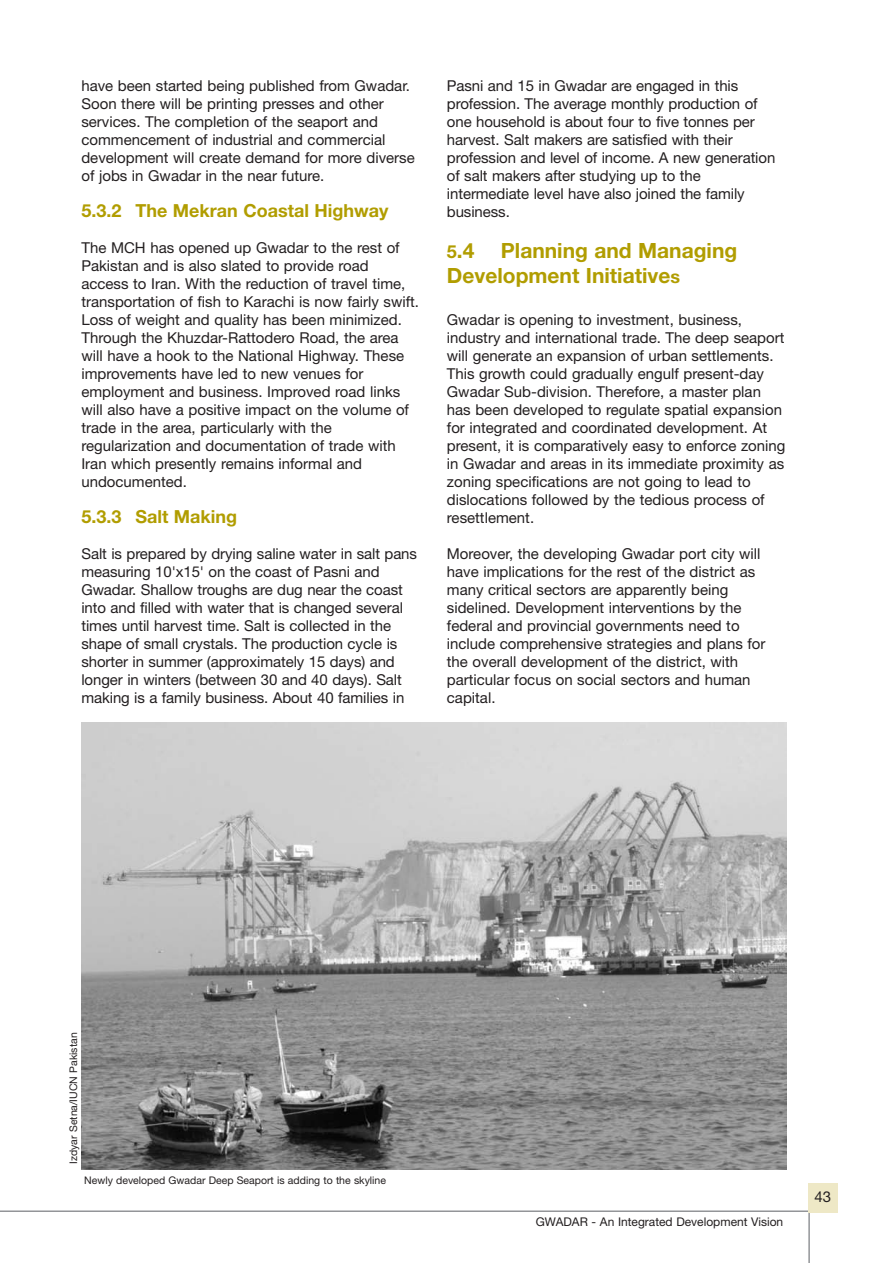
<style>
.page{position:relative;width:893px;height:1263px;background:#fff}
.page>*{position:absolute;margin:0;border:0;box-sizing:border-box;transform-origin:0 0}
.t1{font:700 21px/25.2px "Helvetica Neue";color:#b19d01}
.t2{font:700 18px "Helvetica Neue";color:#b19d01}
.t3{font:15px/18px "Helvetica Neue";color:#231f20}
.t4{font:12px "Helvetica Neue";color:#231f20}
.t5{font:10.5px "Helvetica Neue";color:#231f20}
.s1{font-size:18px}
</style>
<div class="page">
<hr style="left:0;top:1210px;width:811px;height:2px;background:#939598">
<hr style="left:808px;top:1211px;width:2px;height:52px;background:#939598">
<div style="left:808px;top:1183px;width:30px;height:30px;background:#eee8c6"></div>
<img style="left:81px;top:723px;width:705px;height:446px">
<p class="t3" style="left:81px;top:77px;width:335px">have been started being published from Gwadar.<br>Soon there will be printing presses and other services. The completion of the seaport and commencement of industrial and commercial development will create demand for more diverse of jobs in Gwadar in the near future.</p>
<p class="t2" style="left:81px;top:200px;width:309px">5.3.2 The Mekran Coastal Highway</p>
<p class="t3" style="left:81px;top:239px;width:339px">The MCH has opened up Gwadar to the rest of Pakistan and is also slated to provide road access to Iran. With the reduction of travel time, transportation of fish to Karachi is now fairly swift.<br>Loss of weight and quality has been minimized.<br>Through the Khuzdar-Rattodero Road, the area will have a hook to the National Highway. These improvements have led to new venues for employment and business. Improved road links will also have a positive impact on the volume of trade in the area, particularly with the regularization and documentation of trade with Iran which presently remains informal and undocumented.</p>
<p class="t2" style="left:81px;top:506px;width:157px">5.3.3 Salt Making</p>
<p class="t3" style="left:81px;top:545px;width:337px">Salt is prepared by drying saline water in salt pans measuring 10'x15' on the coast of Pasni and Gwadar. Shallow troughs are dug near the coast into and filled with water that is changed several times until harvest time. Salt is collected in the shape of small crystals. The production cycle is shorter in summer (approximately 15 days) and longer in winters (between 30 and 40 days). Salt making is a family business. About 40 families in</p>
<p class="t3" style="left:447px;top:77px;width:330px">Pasni and 15 in Gwadar are engaged in this profession. The average monthly production of one household is about four to five tonnes per harvest. Salt makers are satisfied with their profession and level of income. A new generation of salt makers after studying up to the intermediate level have also joined the family business.</p>
<h1 class="t1" style="left:447px;top:237px;width:29px"><span class="s1">5</span>.4</h1>
<h1 class="t1" style="left:447px;top:237px;width:292px;text-indent:54px">Planning and Managing<br>Development Initiative<span class="s1">s</span></h1>
<p class="t3" style="left:447px;top:311px;width:340px">Gwadar is opening to investment, business, industry and international trade. The deep seaport will generate an expansion of urban settlements.<br>This growth could gradually engulf present-day Gwadar Sub-division. Therefore, a master plan has been developed to regulate spatial expansion for integrated and coordinated development. At present, it is comparatively easy to enforce zoning in Gwadar and areas in its immediate proximity as zoning specifications are not going to lead to dislocations followed by the tedious process of resettlement.</p>
<p class="t3" style="left:447px;top:545px;width:320px">Moreover, the developing Gwadar port city will have implications for the rest of the district as many critical sectors are apparently being sidelined. Development interventions by the federal and provincial governments need to include comprehensive strategies and plans for the overall development of the district, with particular focus on social sectors and human capital.</p>
<p class="t5" style="left:67px;top:1164px;width:133px;rotate:-90deg">Izdyar Setna/IUCN Pakistan</p>
<p class="t5" style="left:84px;top:1174px;width:303px">Newly developed Gwadar Deep Seaport is adding to the skyline</p>
<p class="t4" style="left:536px;top:1214px;width:249px">GWADAR - An Integrated Development Vision</p>
<p class="t3" style="left:815px;top:1188px;width:18px">43</p>
</div>
